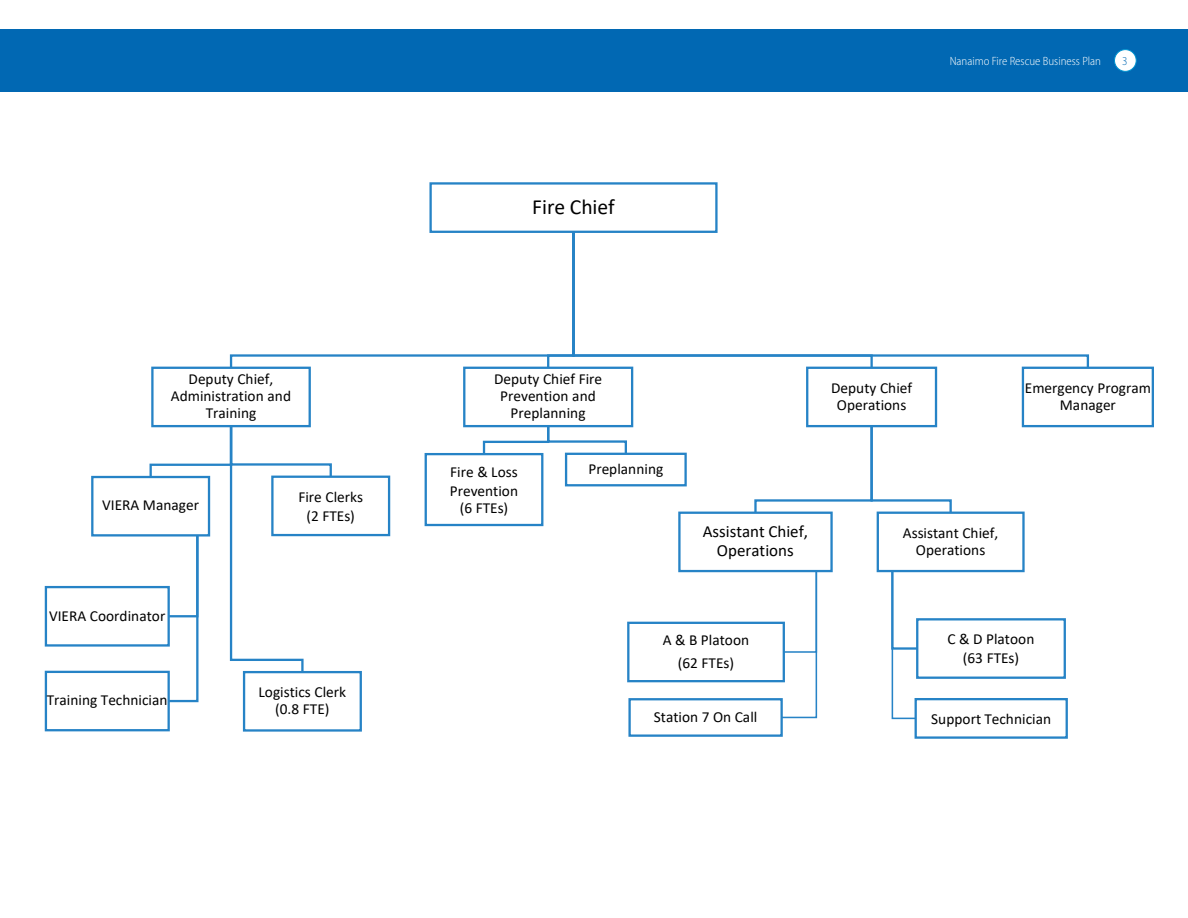
<style>
.page{position:relative;width:1188px;height:918px;background:#fff}
.page>*{position:absolute;margin:0;border:0;box-sizing:border-box;transform-origin:0 0}
.t1{font:21.6px "Calibri";letter-spacing:-.005em;color:#000}
.t2{font:16.95px/18.6px "Calibri";color:#000;text-align:center}
.t3{font:15.3px/17px "Calibri";color:#000;text-align:center}
.t4{font:300 semi-condensed 12px "Myriad Pro";color:#fff}
.t5{font:300 semi-condensed 12px "Myriad Pro";color:#0168b3}
</style>
<div class="page">
<div style="left:0;top:29px;width:1188px;height:63px;background:#0168b3"></div>
<div style="left:1115px;top:50px;width:21px;height:21px;background:#fff;border-radius:50%"></div>
<div style="left:1114px;top:49px;width:23px;height:23px;border:1px solid #0093d0;border-radius:50%"></div>
<svg style="left:874px;top:354px;width:216px;height:16px"></svg>
<svg style="left:890px;top:572px;width:30px;height:148px"></svg>
<svg style="left:780px;top:572px;width:38px;height:147px"></svg>
<svg style="left:753px;top:424px;width:200px;height:91px"></svg>
<svg style="left:482px;top:427px;width:146px;height:29px"></svg>
<svg style="left:576px;top:354px;width:298px;height:16px"></svg>
<svg style="left:148px;top:427px;width:185px;height:276px"></svg>
<svg style="left:229px;top:233px;width:347px;height:134px"></svg>
<div style="left:429px;top:182px;width:289px;height:51px;border:2px solid #2683c6"></div>
<div style="left:151px;top:367px;width:160px;height:60px;border:2px solid #2683c6"></div>
<div style="left:92px;top:477px;width:117px;height:58px;background:#fff"></div>
<div style="left:91px;top:476px;width:119px;height:61px;border:2px solid #2683c6"></div>
<div style="left:46px;top:672px;width:123px;height:58px;background:#fff"></div>
<div style="left:45px;top:671px;width:125px;height:60px;border:2px solid #2683c6"></div>
<div style="left:46px;top:587px;width:123px;height:58px;background:#fff"></div>
<div style="left:45px;top:586px;width:125px;height:61px;border:2px solid #2683c6"></div>
<div style="left:244px;top:672px;width:117px;height:58px;background:#fff"></div>
<div style="left:243px;top:671px;width:119px;height:61px;border:2px solid #2683c6"></div>
<div style="left:272px;top:477px;width:117px;height:58px;background:#fff"></div>
<div style="left:271px;top:476px;width:119px;height:60px;border:2px solid #2683c6"></div>
<div style="left:463px;top:367px;width:170px;height:60px;border:2px solid #2683c6"></div>
<div style="left:425px;top:453px;width:118px;height:73px;border:2px solid #2683c6"></div>
<div style="left:565px;top:453px;width:122px;height:33px;border:2px solid #2683c6"></div>
<div style="left:806px;top:367px;width:131px;height:60px;border:2px solid #2683c6"></div>
<div style="left:678px;top:512px;width:155px;height:60px;border:2px solid #2683c6"></div>
<div style="left:628px;top:623px;width:156px;height:58px;background:#fff"></div>
<div style="left:627px;top:622px;width:158px;height:60px;border:2px solid #2683c6"></div>
<div style="left:628px;top:698px;width:155px;height:39px;border:2px solid #2683c6"></div>
<div style="left:877px;top:512px;width:148px;height:60px;border:2px solid #2683c6"></div>
<div style="left:917px;top:619px;width:148px;height:59px;background:#fff"></div>
<div style="left:916px;top:618px;width:150px;height:61px;border:2px solid #2683c6"></div>
<div style="left:916px;top:699px;width:151px;height:39px;background:#fff"></div>
<div style="left:915px;top:698px;width:153px;height:41px;border:2px solid #2683c6"></div>
<div style="left:1022px;top:367px;width:132px;height:60px;border:2px solid #2683c6"></div>
<p class="t3" style="left:171px;top:370px;width:122px">Deputy Chief,<br>Administration and<br>Training</p>
<p class="t3" style="left:102px;top:497px;width:98px">VIERA Manager</p>
<p class="t3" style="left:298px;top:487px;width:66px;line-height:18.9px">Fire Clerks (2 FTEs)</p>
<p class="t3" style="left:49px;top:607px;width:118px">VIERA Coordinator</p>
<p class="t3" style="left:47px;top:691px;width:122px">Training Technician</p>
<p class="t3" style="left:258px;top:683px;width:89px">Logistics Clerk (0.8 FTE)</p>
<p class="t1" style="left:532px;top:192px;width:84px">Fire Chief</p>
<p class="t4" style="left:950px;top:54px;width:153px">Nanaimo Fire Rescue Business Plan</p>
<p class="t5" style="left:1122px;top:53px;width:7px">3</p>
<p class="t3" style="left:494px;top:370px;width:110px">Deputy Chief Fire<br>Prevention and<br>Preplanning</p>
<p class="t3" style="left:450px;top:462px;width:70px;line-height:18.9px;text-align:left">Fire &amp; Loss<br>Prevention</p>
<p class="t3" style="left:460px;top:499px;width:50px">(6 FTEs)</p>
<p class="t3" style="left:588px;top:460px;width:76px">Preplanning</p>
<p class="t3" style="left:831px;top:379px;width:82px">Deputy Chief<br>Operations</p>
<p class="t3" style="left:1025px;top:379px;width:128px">Emergency Program<br>Manager</p>
<p class="t2" style="left:703px;top:522px;width:107px">Assistant Chief,<br>Operations</p>
<p class="t3" style="left:903px;top:524px;width:97px">Assistant Chief,<br>Operations</p>
<p class="t3" style="left:663px;top:627px;width:88px;line-height:23.4px">A &amp; B Platoon (62 FTEs)</p>
<p class="t3" style="left:654px;top:708px;width:105px">Station 7 On Call</p>
<p class="t3" style="left:948px;top:629px;width:88px;line-height:18.9px">C &amp; D Platoon (63 FTEs)</p>
<p class="t3" style="left:931px;top:710px;width:121px">Support Technician</p>
</div>
